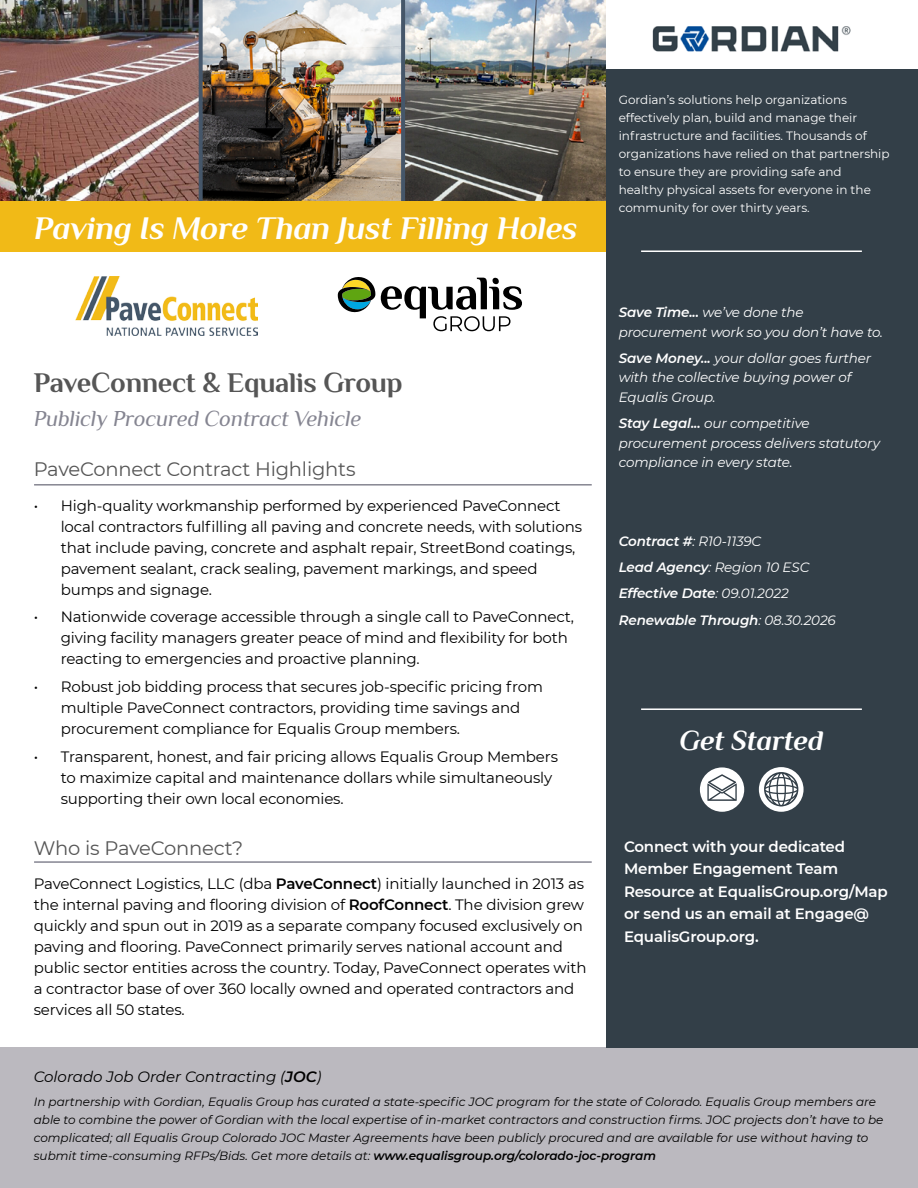
<style>
.page{position:relative;width:918px;height:1188px;background:#fff}
.page>*{position:absolute;margin:0;border:0;box-sizing:border-box;transform-origin:0 0}
.t1{font:italic 700 33px "Philosopher";letter-spacing:-.01em;color:#fff}
.t2{font:700 28.5px "Philosopher";letter-spacing:-.01em;color:#565656}
.t3{font:italic 700 28.5px "Philosopher";letter-spacing:-.01em;color:#fff}
.t4{font:italic 22.5px "Philosopher";letter-spacing:-.01em;color:#858591}
.t5{font:19.5px "Montserrat";letter-spacing:-.01em;color:#565656}
.t6{font:15px/21px "Montserrat";letter-spacing:-.01em;color:#000}
.t7{font:600 15px/22.5px "Montserrat";letter-spacing:-.01em;color:#fff}
.t8{font:italic 15px "Montserrat";color:#000}
.t9{font:italic 13.5px/19.5px "Montserrat";letter-spacing:-.01em;color:#fff}
.t10{font:italic 600 13.5px/26.2px "Montserrat";letter-spacing:-.01em;color:#fff}
.t11{font:italic 12px/18px "Montserrat";color:#000}
.t12{font:12px/18px "Montserrat";color:#fff}
.s1{font-weight:600}
.s2{font-weight:400}
</style>
<div class="page">
<div style="left:0;top:1048px;width:918px;height:140px;background:#bbb9bf"></div>
<div style="left:606px;top:69px;width:312px;height:979px;background:#333f48"></div>
<svg style="left:381px;top:278px;width:141px;height:54px"></svg>
<svg style="left:338px;top:277px;width:37px;height:36px"></svg>
<img style="left:652px;top:26px;width:199px;height:26px">
<hr style="left:641px;top:250px;width:221px;height:2px;background:#fff">
<hr style="left:641px;top:708px;width:221px;height:2px;background:#fff">
<div style="left:700px;top:767px;width:44px;height:45px;background:#fff;border-radius:50%"></div>
<svg style="left:707px;top:774px;width:30px;height:27px"></svg>
<svg style="left:759px;top:767px;width:45px;height:45px"></svg>
<svg style="left:764px;top:772px;width:34px;height:35px"></svg>
<hr style="left:34px;top:861px;width:558px;height:2px;background:#858591">
<hr style="left:34px;top:484px;width:558px;height:2px;background:#858591">
<img style="left:203px;top:0;width:198px;height:202px">
<img style="left:405px;top:0;width:201px;height:202px">
<img style="left:0;top:0;width:199px;height:202px">
<svg style="left:199px;top:0;width:4px;height:202px"></svg>
<svg style="left:401px;top:0;width:4px;height:202px"></svg>
<div style="left:0;top:202px;width:606px;height:50px;background:#f1ba17"></div>
<img style="left:75px;top:276px;width:183px;height:59px">
<h1 class="t1" style="left:34px;top:205px;width:545px">Paving Is More Than Just Filling Holes</h1>
<h2 class="t2" style="left:34px;top:364px;width:371px">PaveConnect &amp; Equalis Group</h2>
<h3 class="t4" style="left:34px;top:404px;width:329px">Publicly Procured Contract Vehicle</h3>
<h3 class="t5" style="left:34px;top:456px;width:323px">PaveConnect Contract Highlights</h3>
<p class="t6" style="left:61px;top:494px;width:523px;text-indent:-27px">• High-quality workmanship performed by experienced PaveConnect local contractors fulfilling all paving and concrete needs, with solutions that include paving, concrete and asphalt repair, StreetBond coatings, pavement sealant, crack sealing, pavement markings, and speed bumps and signage.</p>
<p class="t6" style="left:61px;top:606px;width:515px;text-indent:-27px">• Nationwide coverage accessible through a single call to PaveConnect, giving facility managers greater peace of mind and flexibility for both reacting to emergencies and proactive planning.</p>
<p class="t6" style="left:61px;top:676px;width:484px;text-indent:-27px">• Robust job bidding process that secures job-specific pricing from multiple PaveConnect contractors, providing time savings and procurement compliance for Equalis Group members.</p>
<p class="t6" style="left:61px;top:746px;width:499px;text-indent:-27px">• Transparent, honest, and fair pricing allows Equalis Group Members to maximize capital and maintenance dollars while simultaneously supporting their own local economies.</p>
<h3 class="t5" style="left:34px;top:835px;width:211px">Who is PaveConnect?</h3>
<p class="t6" style="left:34px;top:873px;width:554px">PaveConnect Logistics, LLC (dba <span class="s1">PaveConnect</span>) initially launched in 2013 as the internal paving and flooring division of <span class="s1">RoofConnect</span>. The division grew quickly and spun out in 2019 as a separate company focused exclusively on paving and flooring. PaveConnect primarily serves national account and public sector entities across the country. Today, PaveConnect operates with a contractor base of over 360 locally owned and operated contractors and services all 50 states.</p>
<p class="t12" style="left:619px;top:91px;width:272px">Gordian’s solutions help organizations effectively plan, build and manage their infrastructure and facilities. Thousands of organizations have relied on that partnership to ensure they are providing safe and healthy physical assets for everyone in the community for over thirty years.</p>
<p class="t9" style="left:619px;top:302px;width:266px"><span class="s1">Save Time...</span> we’ve done the procurement work so you don’t have to.</p>
<p class="t9" style="left:619px;top:348px;width:254px"><span class="s1">Save Money...</span> your dollar goes further with the collective buying power of<br>Equalis Group.</p>
<p class="t9" style="left:619px;top:413px;width:263px"><span class="s1">Stay Legal...</span> our competitive procurement process delivers statutory compliance in every state.</p>
<p class="t10" style="left:619px;top:527px;width:218px">Contract #<span class="s2">: R10-1139C<br></span>Lead Agency<span class="s2">: Region 10 ESC<br></span>Effective Date<span class="s2">: 09.01.2022<br></span>Renewable Through<span class="s2">: 08.30.2026</span></p>
<h2 class="t3" style="left:680px;top:721px;width:145px">Get Started</h2>
<p class="t7" style="left:624px;top:834px;width:265px">Connect with your dedicated<br>Member Engagement Team<br>Resource at EqualisGroup.org/Map or send us an email at Engage@<br>EqualisGroup.org.</p>
<p class="t8" style="left:34px;top:1066px;width:289px">Colorado Job Order Contracting (<span class="s1">JOC</span>)</p>
<p class="t11" style="left:34px;top:1093px;width:851px">In partnership with Gordian, Equalis Group has curated a state-specific JOC program for the state of Colorado. Equalis Group members are able to combine the power of Gordian with the local expertise of in-market contractors and construction firms. JOC projects don’t have to be complicated; all Equalis Group Colorado JOC Master Agreements have been publicly procured and are available for use without having to submit time-consuming RFPs/Bids. Get more details at: <span class="s1">www.equalisgroup.org/colorado-joc-program</span></p>
</div>
